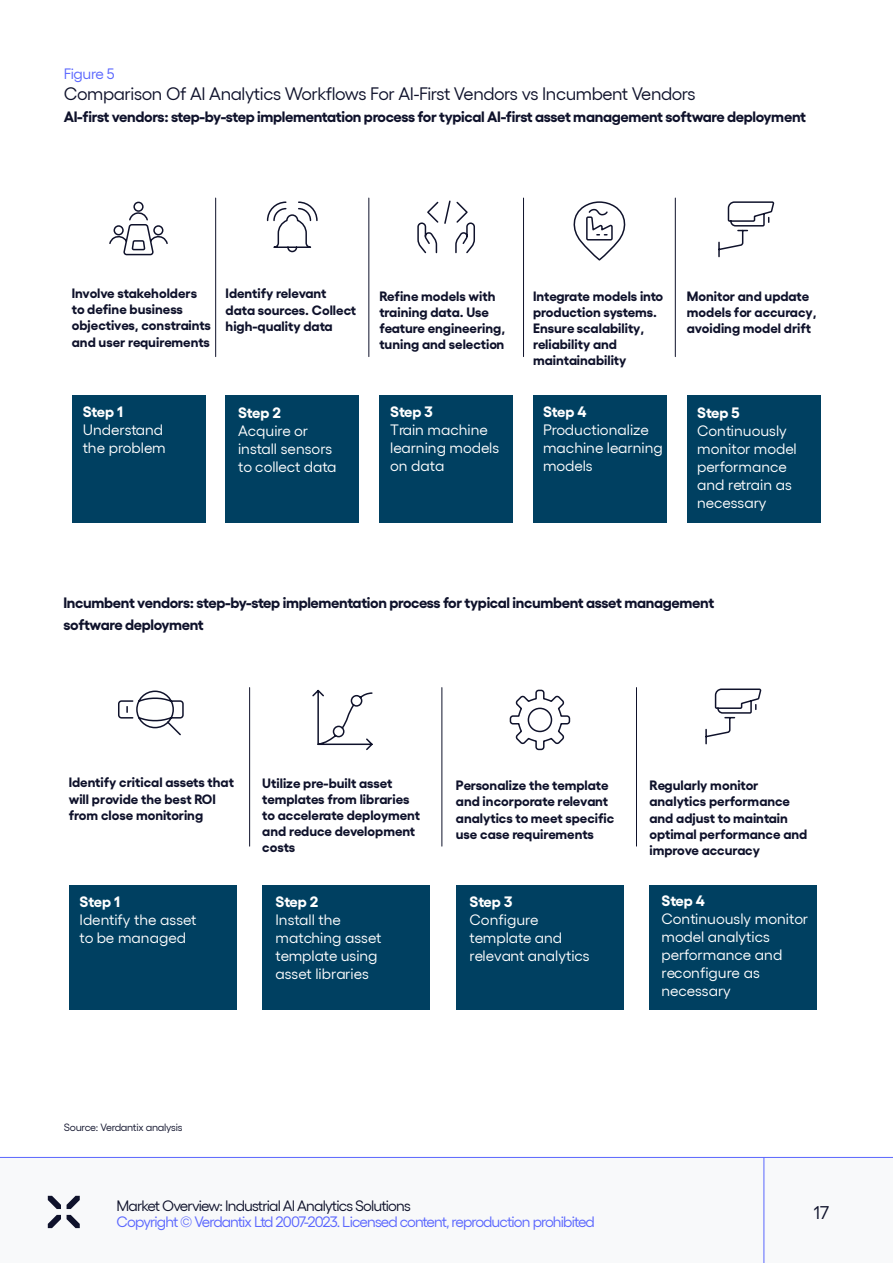
<style>
.page{position:relative;width:893px;height:1263px;background:#fff}
.page>*{position:absolute;margin:0;border:0;box-sizing:border-box;transform-origin:0 0}
.t1{font:18.3px "Gellix";color:#0f122b}
.t2{font:18px "Gellix";letter-spacing:-.02em;color:#0f122b}
.t3{font:15px/18px "Gellix";color:#fff}
.t4{font:700 15px/21.6px "Gellix";letter-spacing:-.02em;color:#0f122b}
.t5{font:15px "Gellix";letter-spacing:-.055em;color:#5a66fe}
.t6{font:700 15px "Gellix";color:#fff}
.t7{font:15px "Gellix";letter-spacing:-.055em;color:#0f122b}
.t8{font:700 13.5px/16.2px "Gellix";color:#0f122b}
.t9{font:10.5px "Gellix";letter-spacing:-.02em;color:#0f122b}
</style>
<div class="page">
<div style="left:69px;top:885px;width:168px;height:124px;background:#004061"></div>
<div style="left:262px;top:885px;width:168px;height:124px;background:#004061"></div>
<div style="left:456px;top:885px;width:168px;height:124px;background:#004061"></div>
<div style="left:649px;top:885px;width:168px;height:124px;background:#004061"></div>
<hr style="left:249px;top:687px;width:1px;height:159px;background:#0f122b">
<hr style="left:441px;top:687px;width:1px;height:159px;background:#0f122b">
<hr style="left:636px;top:687px;width:1px;height:159px;background:#0f122b">
<svg style="left:118px;top:688px;width:644px;height:63px"></svg>
<div style="left:72px;top:395px;width:133px;height:128px;background:#004061"></div>
<div style="left:226px;top:395px;width:133px;height:128px;background:#004061"></div>
<div style="left:379px;top:395px;width:134px;height:128px;background:#004061"></div>
<div style="left:533px;top:395px;width:133px;height:128px;background:#004061"></div>
<div style="left:687px;top:395px;width:133px;height:128px;background:#004061"></div>
<svg style="left:109px;top:201px;width:59px;height:55px"></svg>
<hr style="left:215px;top:198px;width:1px;height:159px;background:#0f122b">
<hr style="left:368px;top:198px;width:1px;height:159px;background:#0f122b">
<hr style="left:523px;top:198px;width:1px;height:159px;background:#0f122b">
<hr style="left:675px;top:198px;width:1px;height:159px;background:#0f122b">
<svg style="left:266px;top:197px;width:509px;height:65px"></svg>
<div style="left:0;top:1157px;width:893px;height:106px;background:#f8f9fa"></div>
<svg style="left:48px;top:1196px;width:13px;height:13px"></svg>
<svg style="left:48px;top:1215px;width:13px;height:13px"></svg>
<svg style="left:67px;top:1196px;width:13px;height:13px"></svg>
<svg style="left:67px;top:1215px;width:13px;height:13px"></svg>
<hr style="left:0;top:1157px;width:893px;height:1px;background:#5a66fe">
<hr style="left:763px;top:1157px;width:1px;height:106px;background:#5a66fe">
<p class="t5" style="left:64px;top:62px;width:52px">Figure 5</p>
<h2 class="t2" style="left:64px;top:80px;width:633px">Comparison Of AI Analytics Workflows For AI-First Vendors vs Incumbent Vendors</h2>
<p class="t4" style="left:64px;top:104px;width:744px">AI-first vendors: step-by-step implementation process for typical AI-first asset management software deployment</p>
<p class="t8" style="left:72px;top:283px;width:141px">Involve stakeholders to define business objectives, constraints and user requirements</p>
<p class="t8" style="left:226px;top:284px;width:132px">Identify relevant data sources. Collect high-quality data</p>
<p class="t8" style="left:379px;top:286px;width:127px">Refine models with training data. Use feature engineering, tuning and selection</p>
<p class="t8" style="left:533px;top:286px;width:132px">Integrate models into production systems.<br>Ensure scalability, reliability and maintainability</p>
<p class="t8" style="left:687px;top:286px;width:131px">Monitor and update models for accuracy, avoiding model drift</p>
<p class="t6" style="left:238px;top:400px;width:45px">Step 2</p>
<p class="t3" style="left:238px;top:420px;width:100px">Acquire or install sensors to collect data</p>
<p class="t6" style="left:543px;top:399px;width:45px">Step 4</p>
<p class="t3" style="left:543px;top:419px;width:121px">Productionalize machine learning models</p>
<p class="t6" style="left:83px;top:400px;width:42px">Step 1</p>
<p class="t3" style="left:83px;top:419px;width:85px">Understand the problem</p>
<p class="t6" style="left:390px;top:400px;width:44px">Step 3</p>
<p class="t3" style="left:390px;top:420px;width:111px">Train machine learning models on data</p>
<p class="t6" style="left:697px;top:401px;width:44px">Step 5</p>
<p class="t3" style="left:697px;top:421px;width:101px">Continuously monitor model performance and retrain as necessary</p>
<p class="t4" style="left:63px;top:590px;width:652px">Incumbent vendors: step-by-step implementation process for typical incumbent asset management software deployment</p>
<p class="t8" style="left:69px;top:773px;width:167px">Identify critical assets that will provide the best ROI from close monitoring</p>
<p class="t8" style="left:262px;top:773px;width:159px">Utilize pre-built asset templates from libraries to accelerate deployment and reduce development costs</p>
<p class="t8" style="left:456px;top:776px;width:160px">Personalize the template and incorporate relevant analytics to meet specific use case requirements</p>
<p class="t8" style="left:649px;top:776px;width:160px">Regularly monitor analytics performance and adjust to maintain optimal performance and improve accuracy</p>
<p class="t6" style="left:275px;top:890px;width:45px">Step 2</p>
<p class="t3" style="left:275px;top:910px;width:108px">Install the matching asset template using asset libraries</p>
<p class="t6" style="left:661px;top:889px;width:45px">Step 4</p>
<p class="t3" style="left:661px;top:908px;width:148px">Continuously monitor model analytics performance and reconfigure as necessary</p>
<p class="t6" style="left:80px;top:889px;width:42px">Step 1</p>
<p class="t3" style="left:80px;top:909px;width:118px">Identify the asset to be managed</p>
<p class="t6" style="left:470px;top:889px;width:44px">Step 3</p>
<p class="t3" style="left:470px;top:909px;width:122px">Configure template and relevant analytics</p>
<p class="t9" style="left:64px;top:1119px;width:120px">Source: Verdantix analysis</p>
<p class="t7" style="left:117px;top:1194px;width:296px">Market Overview: Industrial AI Analytics Solutions</p>
<h1 class="t1" style="left:814px;top:1199px;width:17px">17</h1>
<p class="t5" style="left:117px;top:1210px;width:480px">Copyright © Verdantix Ltd 2007-2023. Licensed content, reproduction prohibited</p>
</div>
